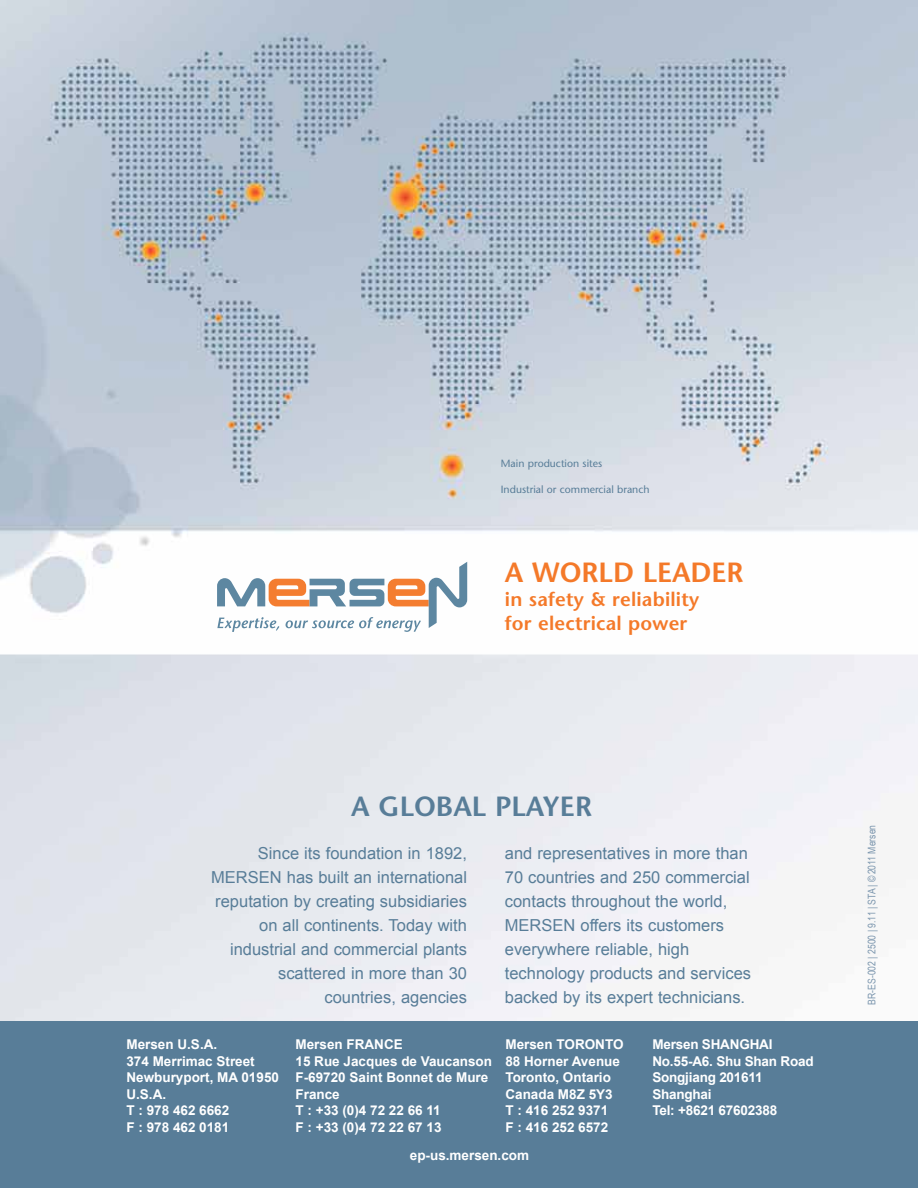
<style>
.page{position:relative;width:918px;height:1188px;background:#fff}
.page>*{position:absolute;margin:0;border:0;box-sizing:border-box;transform-origin:0 0}
.t1{font:600 27.75px "Stone Sans Std";color:#587d98}
.t2{font:600 27.75px "Stone Sans Std";color:#f47929}
.t3{font:600 19.5px/24px "Stone Sans Std";letter-spacing:.01em;color:#f47929}
.t4{font:16.5px/24px "Arial";color:#587d98;text-align:right}
.t5{font:700 13.5px/16.5px "Arial";color:#fff}
.t6{font:500 10.5px "Stone Sans Std";color:#587d98}
.t7{font:10.5px "Arial Narrow";color:#7a95ad}
</style>
<div class="page">
<img style="left:0;top:0;width:918px;height:1022px">
<div style="left:0;top:1022px;width:918px;height:166px;background:#587d98"></div>
<svg style="left:217px;top:562px;width:250px;height:70px"></svg>
<p class="t6" style="left:501px;top:457px;width:103px">Main production sites</p>
<p class="t6" style="left:501px;top:483px;width:150px">Industrial or commercial branch</p>
<h1 class="t2" style="left:505px;top:555px;width:240px">A WORLD LEADER</h1>
<p class="t3" style="left:505px;top:587px;width:196px">in safety &amp; reliability for electrical power</p>
<h1 class="t1" style="left:351px;top:789px;width:242px">A GLOBAL PLAYER</h1>
<p class="t4" style="left:211px;top:841px;width:257px">Since its foundation in 1892,<br>MERSEN has built an international reputation by creating subsidiaries on all continents. Today with industrial and commercial plants scattered in more than 30 countries, agencies</p>
<p class="t4" style="left:505px;top:841px;width:248px;text-align:left">and representatives in more than<br>70 countries and 250 commercial contacts throughout the world,<br>MERSEN offers its customers everywhere reliable, high technology products and services backed by its expert technicians.</p>
<p class="t5" style="left:126px;top:1037px;width:154px">Mersen U.S.A.<br>374 Merrimac Street<br>Newburyport, MA 01950<br>U.S.A.<br>T : 978 462 6662<br>F : 978 462 0181</p>
<p class="t5" style="left:296px;top:1037px;width:198px">Mersen FRANCE<br>15 Rue Jacques de Vaucanson<br>F-69720 Saint Bonnet de Mure<br>France<br>T : +33 (0)4 72 22 66 11<br>F : +33 (0)4 72 22 67 13</p>
<p class="t5" style="left:505px;top:1037px;width:120px">Mersen TORONTO<br>88 Horner Avenue<br>Toronto, Ontario<br>Canada M8Z 5Y3<br>T : 416 252 9371<br>F : 416 252 6572</p>
<p class="t5" style="left:652px;top:1037px;width:163px">Mersen SHANGHAI<br>No.55-A6. Shu Shan Road<br>Songjiang 201611<br>Shanghai<br>Tel: +8621 67602388</p>
<p class="t5" style="left:410px;top:1148px;width:121px">ep-us.mersen.com</p>
<p class="t7" style="left:864px;top:1005px;width:181px;rotate:-90deg">BR-ES-002 | 2500 | 9.11 | STA | ©2011 Mersen</p>
</div>
